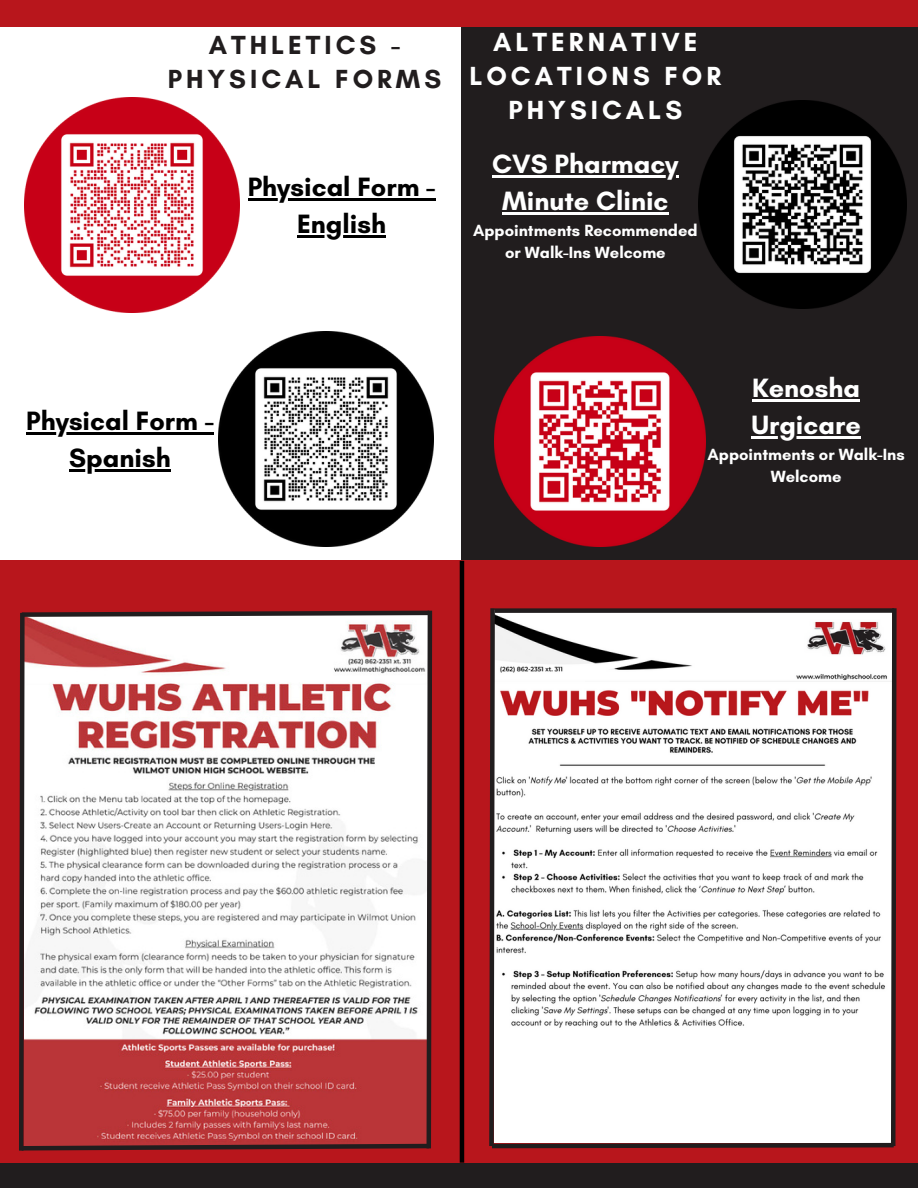
<style>
.page{position:relative;width:918px;height:1188px;background:#fff}
.page>*{position:absolute;margin:0;border:0;box-sizing:border-box;transform-origin:0 0}
.t1{font:700 27px/37.2px "Glacial Indifference";color:#000;text-align:center}
.t2{font:700 27px/37.2px "Glacial Indifference";color:#fff}
.t3{font:700 26.7px/33.8px "Glacial Indifference";letter-spacing:.15em;color:#fff;text-align:center}
.t4{font:700 26.7px/33.8px "Glacial Indifference";letter-spacing:.15em;color:#211d1e;text-align:center}
.t5{font:700 16.5px/22.5px "Glacial Indifference";color:#fff;text-align:center}
</style>
<div class="page">
<div style="left:461px;top:14px;width:457px;height:781px;background:#211d1e"></div>
<div style="left:0;top:561px;width:918px;height:605px;background:#b8161c"></div>
<div style="left:0;top:0;width:918px;height:27px;background:#b8161c"></div>
<div style="left:0;top:1163px;width:918px;height:25px;background:#211d1e"></div>
<img style="left:25px;top:97px;width:214px;height:215px">
<img style="left:219px;top:331px;width:215px;height:215px">
<hr style="left:248px;top:198px;width:187px;height:2px;background:#000">
<hr style="left:297px;top:235px;width:89px;height:2px;background:#000">
<hr style="left:26px;top:432px;width:188px;height:3px;background:#000">
<hr style="left:69px;top:469px;width:102px;height:3px;background:#000">
<img style="left:698px;top:101px;width:208px;height:208px">
<img style="left:495px;top:336px;width:210px;height:211px">
<hr style="left:752px;top:399px;width:108px;height:2px;background:#fff">
<hr style="left:751px;top:436px;width:110px;height:3px;background:#fff">
<hr style="left:492px;top:175px;width:187px;height:2px;background:#fff">
<hr style="left:502px;top:212px;width:167px;height:2px;background:#fff">
<hr style="left:460px;top:561px;width:4px;height:602px;background:#000">
<svg style="left:19px;top:610px;width:414px;height:541px;background:#d6b3b4"></svg>
<svg style="left:489px;top:608px;width:408px;height:541px;background:#e5dfdf"></svg>
<p class="t4" style="left:168px;top:28px;width:275px">ATHLETICS -<br>PHYSICAL FORMS</p>
<p class="t1" style="left:248px;top:168px;width:189px">Physical Form -<br>English</p>
<p class="t3" style="left:469px;top:25px;width:253px">ALTERNATIVE<br>LOCATIONS FOR<br>PHYSICALS</p>
<p class="t2" style="left:492px;top:145px;width:188px">CVS Pharmacy</p>
<p class="t2" style="left:502px;top:182px;width:168px">Minute Clinic</p>
<p class="t5" style="left:473px;top:219px;width:226px">Appointments Recommended or Walk-Ins Welcome</p>
<p class="t1" style="left:26px;top:402px;width:189px">Physical Form -<br>Spanish</p>
<p class="t2" style="left:751px;top:369px;width:111px">Kenosha<br>Urgicare</p>
<p class="t5" style="left:708px;top:443px;width:199px">Appointments or Walk-Ins<br>Welcome</p>
</div>
